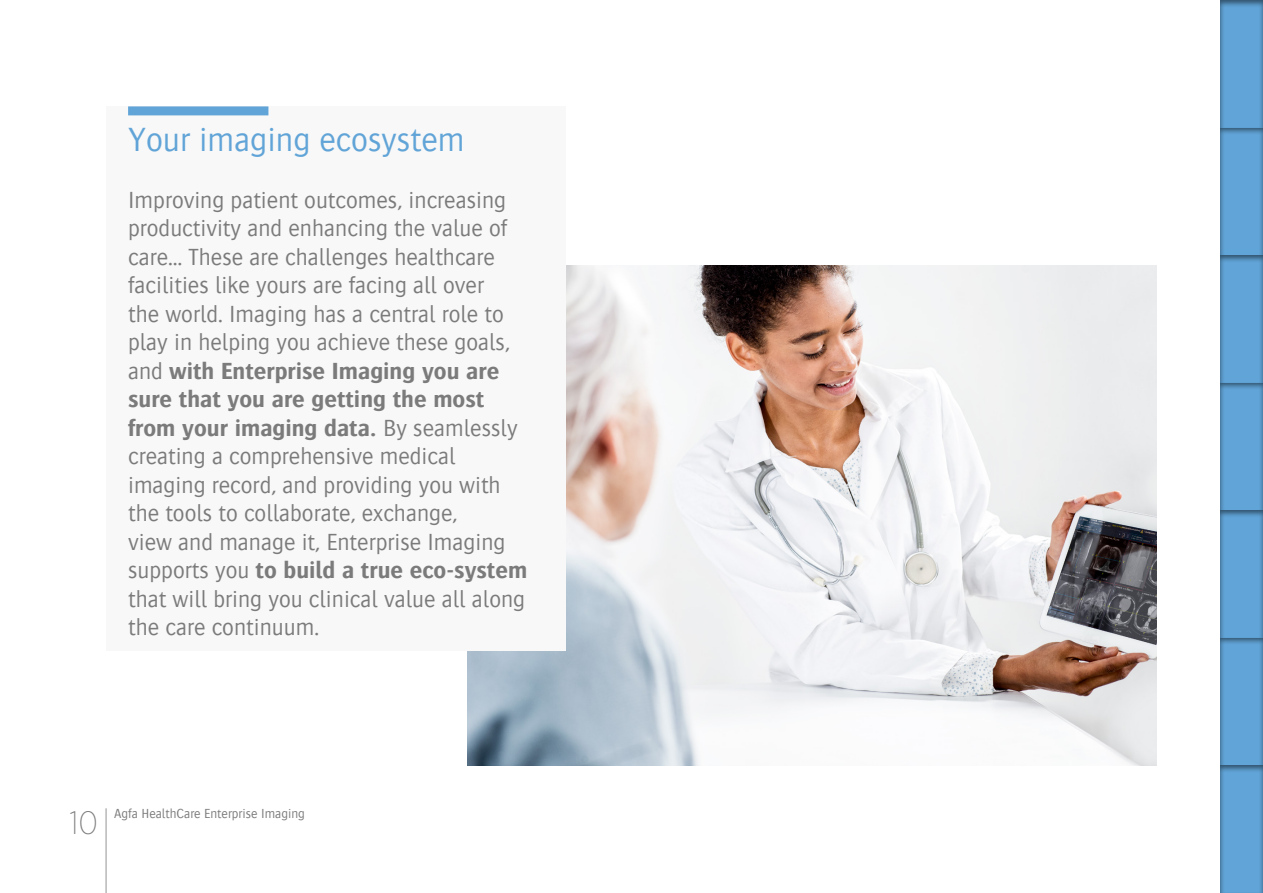
<style>
.page{position:relative;width:1263px;height:893px;background:#fff}
.page>*{position:absolute;margin:0;border:0;box-sizing:border-box;transform-origin:0 0}
.t1{font:300 34.5px "Bosis For Agfa";color:#61a4d7}
.t2{font:200 32.4px "Gotham Narrow";color:#7c7b7b}
.t3{font:300 24px/28.5px "Bosis For Agfa";color:#7c7b7b}
.t4{font:300 13.5px "Bosis For Agfa";color:#7c7b7b}
.s1{font-weight:700}
</style>
<div class="page">
<img style="left:468px;top:266px;width:689px;height:499px">
<hr style="left:105px;top:808px;width:2px;height:85px;background:#b9b8b8">
<div style="left:107px;top:106px;width:459px;height:545px;background:#f8f8f8"></div>
<div style="left:128px;top:106px;width:140px;height:9px;background:#61a4d7"></div>
<div style="left:1219px;top:368px;width:44px;height:154px;background:#000;opacity:.5"></div>
<div style="left:1219px;top:240px;width:44px;height:155px;background:#000;opacity:.5"></div>
<div style="left:1219px;top:113px;width:44px;height:154px;background:#000;opacity:.5"></div>
<div style="left:1219px;top:623px;width:44px;height:154px;background:#000;opacity:.5"></div>
<div style="left:1219px;top:750px;width:44px;height:143px;background:#000;opacity:.5"></div>
<div style="left:1219px;top:0;width:44px;height:140px;background:#000;opacity:.5"></div>
<div style="left:1219px;top:495px;width:44px;height:155px;background:#000;opacity:.5"></div>
<h1 class="t1" style="left:128px;top:121px;width:338px">Your imaging ecosystem</h1>
<p class="t3" style="left:128px;top:185px;width:401px">Improving patient outcomes, increasing productivity and enhancing the value of care… These are challenges healthcare facilities like yours are facing all over<br>the world. Imaging has a central role to play in helping you achieve these goals, and <span class="s1">with Enterprise Imaging you are sure that you are getting the most from your imaging data.</span> By seamlessly creating a comprehensive medical imaging record, and providing you with the tools to collaborate, exchange,<br>view and manage it, Enterprise Imaging supports you <span class="s1">to build a true eco-system </span>that will bring you clinical value all along the care continuum.</p>
<h2 class="t2" style="left:69px;top:803px;width:30px">10</h2>
<p class="t4" style="left:114px;top:806px;width:192px">Agfa HealthCare Enterprise Imaging</p>
</div>
